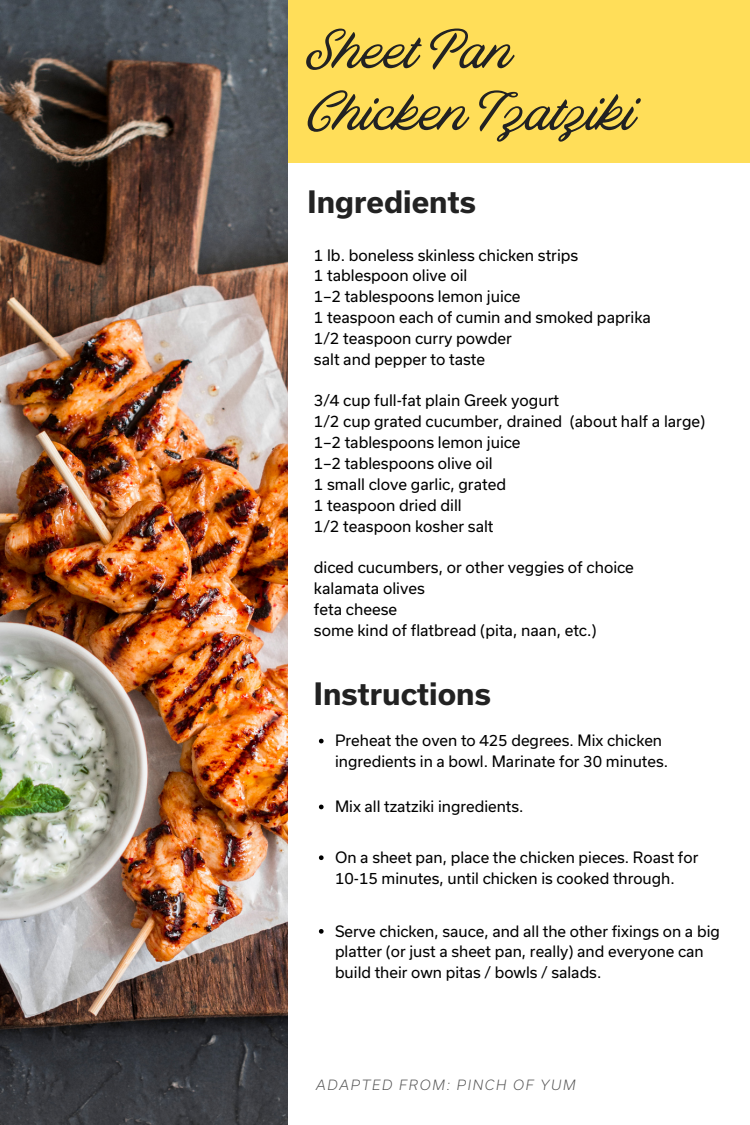
<style>
.page{position:relative;width:750px;height:1125px;background:#fff}
.page>*{position:absolute;margin:0;border:0;box-sizing:border-box;transform-origin:0 0}
.t1{font:51.25px "Blackbike Clean";color:#222}
.t2{font:700 29.5px "Usual";color:#222}
.t3{font:15.12px "Usual";color:#000}
.t4{font:15px/20.6px "Usual";color:#000}
.t5{font:italic 300 13.5px "Usual";letter-spacing:.13em;color:#545454}
</style>
<div class="page">
<img style="left:0;top:0;width:288px;height:1125px">
<div style="left:288px;top:0;width:462px;height:162px;background:#ffde59"></div>
<svg style="left:319px;top:739px;width:5px;height:4px"></svg>
<svg style="left:319px;top:805px;width:5px;height:4px"></svg>
<svg style="left:319px;top:929px;width:5px;height:5px"></svg>
<svg style="left:319px;top:855px;width:5px;height:5px"></svg>
<p class="t1" style="left:308px;top:20px;width:207px">Sheet Pan</p>
<p class="t1" style="left:308px;top:82px;width:331px">Chicken Tzatziki</p>
<p class="t2" style="left:308px;top:184px;width:170px">Ingredients</p>
<p class="t3" style="left:314px;top:246px;width:266px">1 lb. boneless skinless chicken strips</p>
<p class="t3" style="left:314px;top:266px;width:155px">1 tablespoon olive oil</p>
<p class="t3" style="left:314px;top:287px;width:208px">1–2 tablespoons lemon juice</p>
<p class="t3" style="left:314px;top:308px;width:339px">1 teaspoon each of cumin and smoked paprika</p>
<p class="t3" style="left:314px;top:329px;width:200px">1/2 teaspoon curry powder</p>
<p class="t3" style="left:314px;top:350px;width:173px">salt and pepper to taste</p>
<p class="t3" style="left:314px;top:391px;width:247px">3/4 cup full-fat plain Greek yogurt</p>
<p class="t3" style="left:314px;top:412px;width:393px">1/2 cup grated cucumber, drained (about half a large)</p>
<p class="t3" style="left:314px;top:433px;width:208px">1–2 tablespoons lemon juice</p>
<p class="t3" style="left:314px;top:454px;width:180px">1–2 tablespoons olive oil</p>
<p class="t3" style="left:314px;top:475px;width:194px">1 small clove garlic, grated</p>
<p class="t3" style="left:314px;top:496px;width:149px">1 teaspoon dried dill</p>
<p class="t3" style="left:314px;top:516px;width:181px">1/2 teaspoon kosher salt</p>
<p class="t3" style="left:314px;top:558px;width:322px">diced cucumbers, or other veggies of choice</p>
<p class="t3" style="left:314px;top:579px;width:112px">kalamata olives</p>
<p class="t3" style="left:314px;top:600px;width:85px">feta cheese</p>
<p class="t3" style="left:314px;top:621px;width:284px">some kind of flatbread (pita, naan, etc.)</p>
<p class="t2" style="left:314px;top:675px;width:179px">Instructions</p>
<p class="t4" style="left:335px;top:730px;width:335px">Preheat the oven to 425 degrees. Mix chicken ingredients in a bowl. Marinate for 30 minutes.</p>
<p class="t4" style="left:335px;top:796px;width:190px">Mix all tzatziki ingredients.</p>
<p class="t4" style="left:335px;top:847px;width:365px">On a sheet pan, place the chicken pieces. Roast for<br>10-15 minutes, until chicken is cooked through.</p>
<p class="t4" style="left:335px;top:920px;width:386px">Serve chicken, sauce, and all the other fixings on a big platter (or just a sheet pan, really) and everyone can build their own pitas / bowls / salads.</p>
<p class="t5" style="left:316px;top:1076px;width:261px">ADAPTED FROM: PINCH OF YUM</p>
</div>
